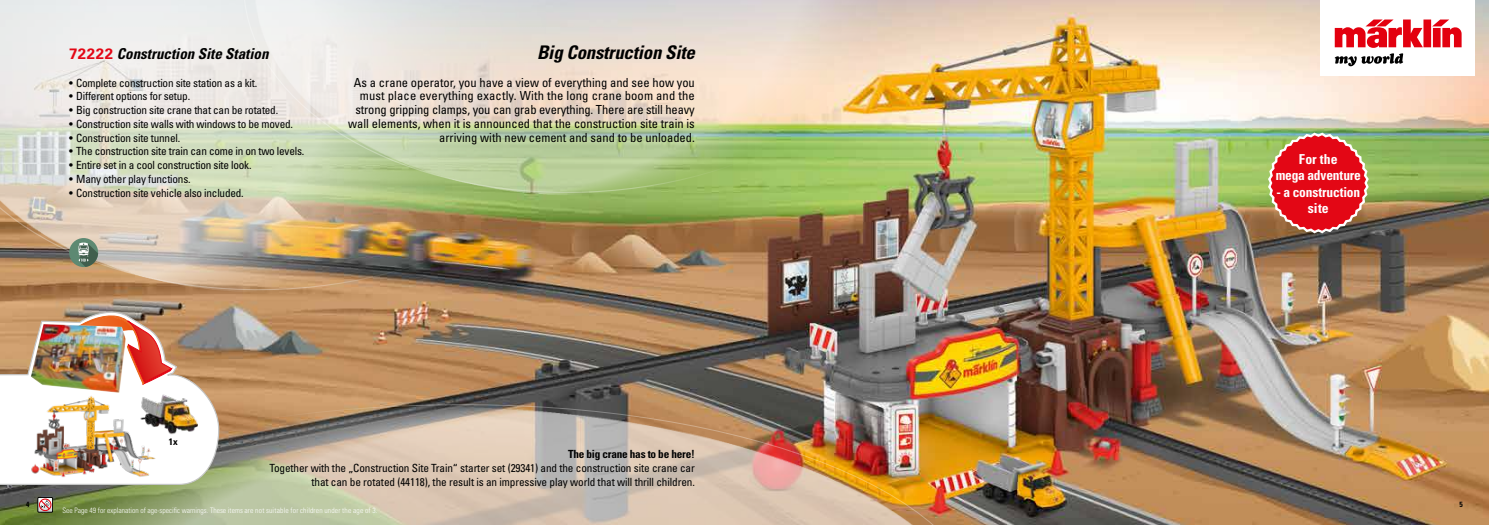
<style>
.page{position:relative;width:1489px;height:525px;background:#fff}
.page>*{position:absolute;margin:0;border:0;box-sizing:border-box;transform-origin:0 0}
.t1{font:italic 700 condensed 18.75px "Univers";letter-spacing:-.01em;color:#000}
.t2{font:italic 700 condensed 15px "Univers LT Std";color:#000}
.t3{font:700 condensed 13.75px/16.2px "Univers";letter-spacing:-.005em;color:#fff;text-align:center}
.t4{font:condensed 12.5px/13.8px "Univers";color:#000;text-align:right}
.t5{font:condensed 11.25px/13.8px "Univers";letter-spacing:-.02em;color:#000;text-align:right}
.t6{font:700 condensed 11.25px "Univers";letter-spacing:-.02em;color:#000}
.t7{font:700 condensed 9.38px "Univers";color:#000}
.t8{font:300 condensed 7.5px "Univers";color:#fff}
.t9{font:700 condensed 7.5px "Univers";color:#000}
.s1{font-style:normal;font-stretch:normal;color:#e30715}
</style>
<div class="page">
<img style="left:0;top:0;width:1488px;height:524px">
<svg style="left:1266px;top:131px;width:103px;height:103px;background:#cb3f39"></svg>
<img style="left:622px;top:0;width:309px;height:203px">
<img style="left:220px;top:395px;width:770px;height:129px">
<img style="left:0;top:402px;width:981px;height:122px">
<img style="left:0;top:310px;width:220px;height:175px">
<svg style="left:66px;top:315px;width:106px;height:69px"></svg>
<img style="left:31px;top:324px;width:95px;height:68px">
<svg style="left:0;top:0;width:622px;height:300px;background:#bca780"></svg>
<img style="left:0;top:0;width:613px;height:297px">
<img style="left:129px;top:393px;width:78px;height:42px">
<div style="left:69px;top:238px;width:29px;height:29px;background:#5d8972;border-radius:50%"></div>
<svg style="left:78px;top:242px;width:20px;height:25px"></svg>
<svg style="left:38px;top:497px;width:15px;height:15px"></svg>
<div style="left:1320px;top:0;width:154px;height:76px;background:#fff"></div>
<svg style="left:1334px;top:20px;width:127px;height:46px"></svg>
<h2 class="t2" style="left:69px;top:45px;width:201px"><span class="s1">72222</span> Construction Site Station</h2>
<p class="t5" style="left:69px;top:75px;width:189px">• Complete construction site station as a kit.</p>
<p class="t5" style="left:69px;top:89px;width:122px">• Different options for setup.</p>
<p class="t5" style="left:69px;top:103px;width:210px">• Big construction site crane that can be rotated.</p>
<p class="t5" style="left:69px;top:117px;width:225px">• Construction site walls with windows to be moved.</p>
<p class="t5" style="left:69px;top:130px;width:113px">• Construction site tunnel.</p>
<p class="t5" style="left:69px;top:144px;width:237px">• The construction site train can come in on two levels.</p>
<p class="t5" style="left:69px;top:158px;width:184px">• Entire set in a cool construction site look.</p>
<p class="t5" style="left:69px;top:172px;width:123px">• Many other play functions.</p>
<p class="t5" style="left:69px;top:185px;width:176px">• Construction site vehicle also included.</p>
<h1 class="t1" style="left:537px;top:41px;width:159px">Big Construction Site</h1>
<p class="t4" style="left:348px;top:75px;width:348px">As a crane operator, you have a view of everything and see how you must place everything exactly. With the long crane boom and the strong gripping clamps, you can grab everything. There are still heavy wall elements, when it is announced that the construction site train is arriving with new cement and sand to be unloaded.</p>
<p class="t7" style="left:169px;top:435px;width:10px">1x</p>
<p class="t3" style="left:1275px;top:151px;width:87px">For the<br>mega adventure</p>
<p class="t3" style="left:1276px;top:183px;width:85px">- a construction site</p>
<p class="t6" style="left:568px;top:447px;width:128px">The big crane has to be here!</p>
<p class="t5" style="left:269px;top:460px;width:427px">Together with the „Construction Site Train“ starter set (29341) and the construction site crane car that can be rotated (44118), the result is an impressive play world that will thrill children.</p>
<p class="t8" style="left:63px;top:506px;width:316px">See Page 49 for explanation of age-specific warnings. These items are not suitable for children under the age of 3.</p>
<p class="t9" style="left:26px;top:499px;width:5px">4</p>
<p class="t9" style="left:1459px;top:499px;width:5px">5</p>
</div>
